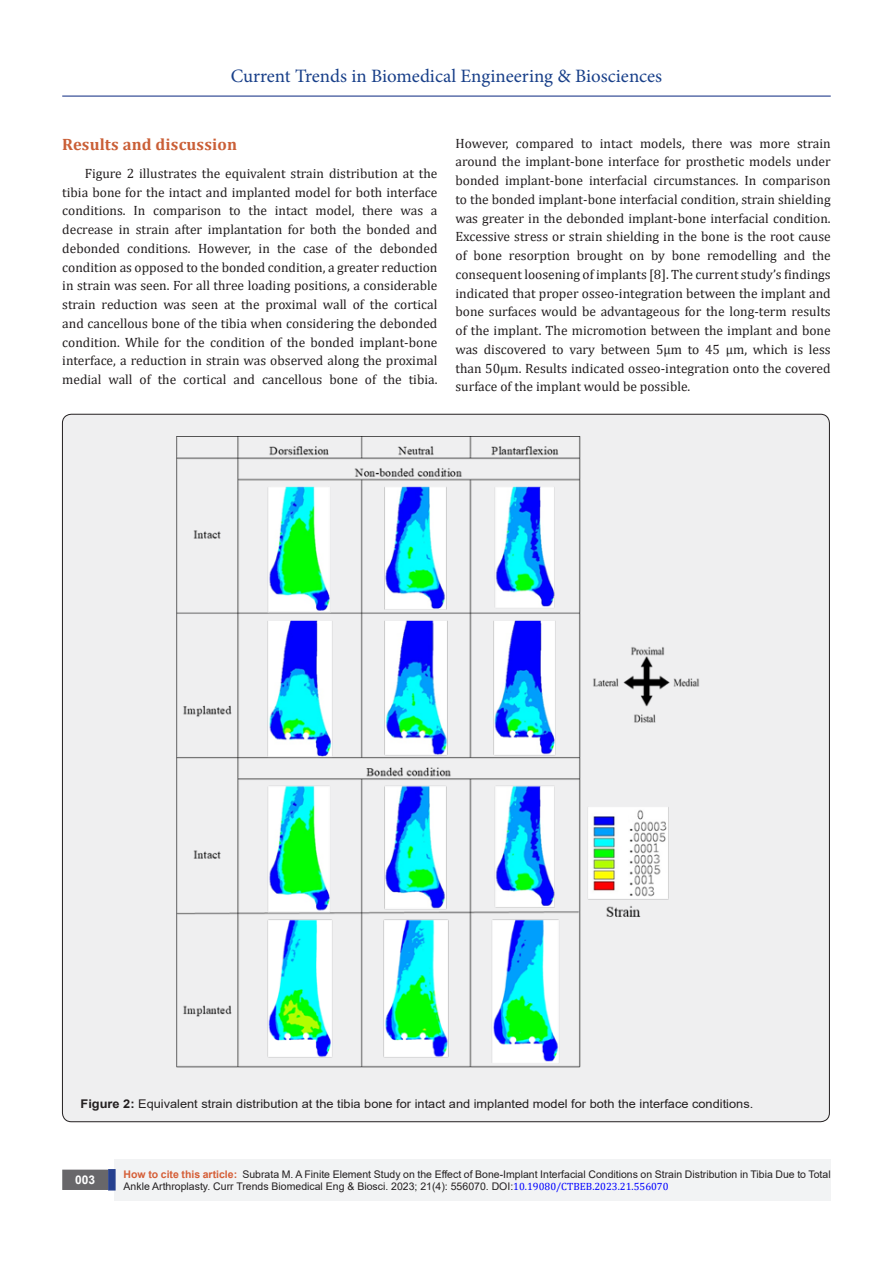
<style>
.page{position:relative;width:893px;height:1263px;background:#fff}
.page>*{position:absolute;margin:0;border:0;box-sizing:border-box;transform-origin:0 0}
.t1{font:18.9px "Minion Pro";color:#183f89}
.t2{font:700 16.5px "Cambria";letter-spacing:.01em;color:#ca5f37}
.t3{font:13.5px/18.8px "Cambria";color:#231f20;text-align:justify}
.t4{font:12px "Arial";color:#231f20;scale:1.07 1}
.t5{font:700 12px "Arial";color:#fff}
.t6{font:10.5px/12.6px "Arial";color:#231f20}
.s1{font-weight:700}
.s2{font-weight:700;color:#d55e37}
.s3{font-family:"Cambria";color:#00f}
</style>
<div class="page">
<hr style="left:62px;top:96px;width:769px;height:1px;background:#253f8e">
<div style="left:115px;top:1160px;width:716px;height:41px;background:#f2f3f4"></div>
<div style="left:63px;top:1170px;width:44px;height:19px;background:#68676a"></div>
<div style="left:62px;top:1169px;width:46px;height:21px;border:2px solid #68676a"></div>
<svg style="left:108px;top:1169px;width:8px;height:21px"></svg>
<div style="left:62px;top:414px;width:767px;height:708px;background:#efeff0;border-radius:9px"></div>
<img style="left:176px;top:437px;width:524px;height:631px">
<h1 class="t1" style="left:231px;top:63px;width:433px">Current Trends in Biomedical Engineering &amp; Biosciences</h1>
<p class="t2" style="left:62px;top:133px;width:176px">Results and discussion</p>
<p class="t3" style="left:62px;top:164px;width:377px;text-indent:22px">Figure 2 illustrates the equivalent strain distribution at the tibia bone for the intact and implanted model for both interface conditions. In comparison to the intact model, there was a decrease in strain after implantation for both the bonded and debonded conditions. However, in the case of the debonded condition as opposed to the bonded condition, a greater reduction in strain was seen. For all three loading positions, a considerable strain reduction was seen at the proximal wall of the cortical and cancellous bone of the tibia when considering the debonded condition. While for the condition of the bonded implant-bone interface, a reduction in strain was observed along the proximal medial wall of the cortical and cancellous bone of the tibia.</p>
<p class="t3" style="left:455px;top:134px;width:377px">However, compared to intact models, there was more strain around the implant-bone interface for prosthetic models under bonded implant-bone interfacial circumstances. In comparison to the bonded implant-bone interfacial condition, strain shielding was greater in the debonded implant-bone interfacial condition.<br>Excessive stress or strain shielding in the bone is the root cause of bone resorption brought on by bone remodelling and the consequent loosening of implants [8]. The current study’s findings indicated that proper osseo-integration between the implant and bone surfaces would be advantageous for the long-term results of the implant. The micromotion between the implant and bone was discovered to vary between 5µm to 45 µm, which is less than 50µm. Results indicated osseo-integration onto the covered surface of the implant would be possible.</p>
<p class="t4" style="left:81px;top:1096px;width:630px"><span class="s1">Figure 2:</span> Equivalent strain distribution at the tibia bone for intact and implanted model for both the interface conditions.</p>
<p class="t5" style="left:75px;top:1171px;width:22px">003</p>
<p class="t6" style="left:124px;top:1168px;width:709px"><span class="s2">How to cite this article:</span> Subrata M. A Finite Element Study on the Effect of Bone-Implant Interfacial Conditions on Strain Distribution in Tibia Due to Total<br>Ankle Arthroplasty. Curr Trends Biomedical Eng &amp; Biosci. 2023; 21(4): 556070. DOI:<span class="s3">10.19080/CTBEB.2023.21.556070</span></p>
</div>
